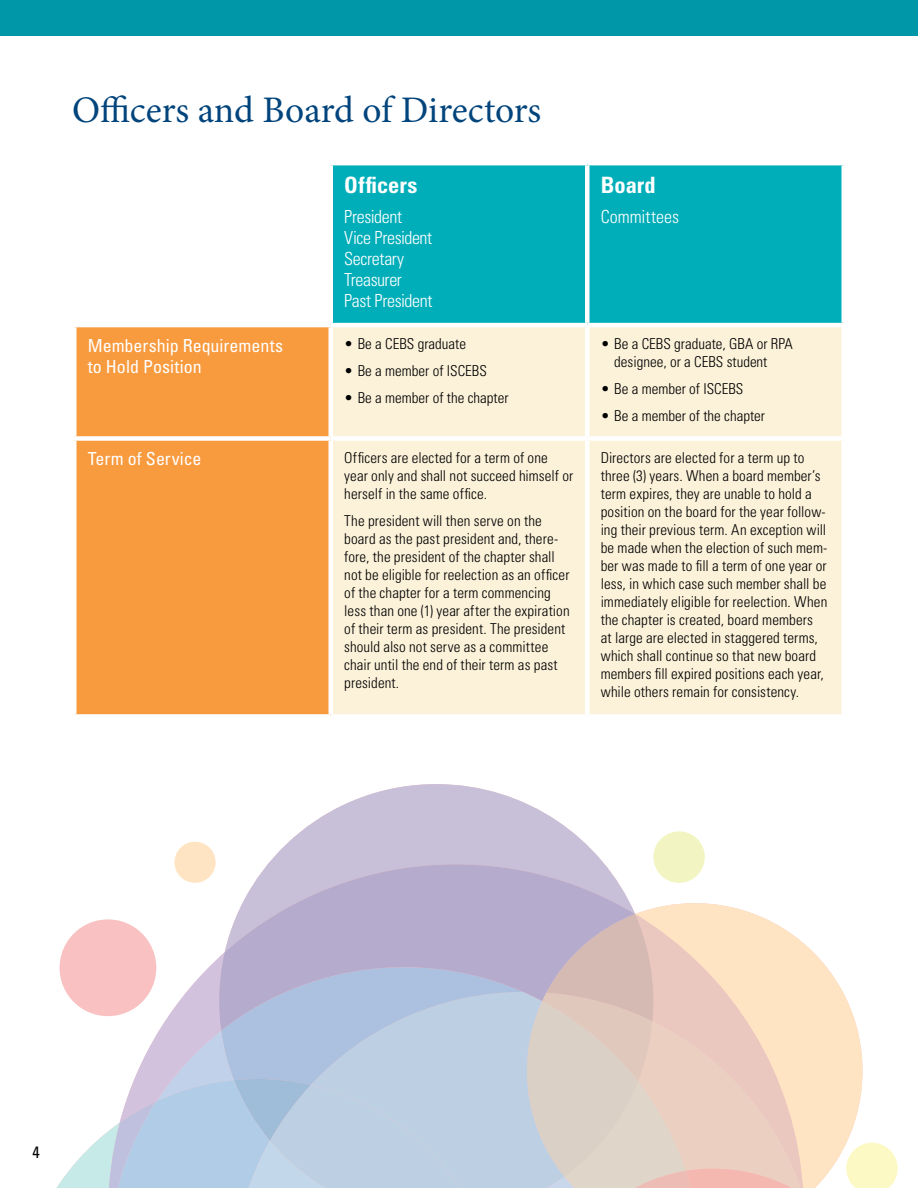
<style>
.page{position:relative;width:918px;height:1188px;background:#fff}
.page>*{position:absolute;margin:0;border:0;box-sizing:border-box;transform-origin:0 0}
.t1{font:37.5px "Minion Pro";letter-spacing:-.005em;color:#00447c}
.t2{font:700 condensed 22.5px "Univers LT Std";color:#fff}
.t3{font:300 condensed 18px/21px "Univers LT Std";letter-spacing:-.02em;color:#fff}
.t4{font:condensed 18px/21px "Univers LT Std";color:#fff}
.t5{font:300 condensed 18px "Univers LT Std";color:#fff}
.t6{font:condensed 16.5px "Univers LT Std";color:#000}
.t7{font:300 condensed 15px/18px "Univers LT Std";letter-spacing:.005em;color:#000}
</style>
<div class="page">
<div style="left:0;top:0;width:918px;height:36px;background:#0098a8"></div>
<div style="left:333px;top:165px;width:509px;height:158px;background:#00aeb9"></div>
<div style="left:76px;top:327px;width:252px;height:387px;background:#f89a3e"></div>
<div style="left:333px;top:327px;width:509px;height:387px;background:#fcf2da"></div>
<div style="left:585px;top:165px;width:5px;height:158px;background:#fff"></div>
<div style="left:585px;top:327px;width:5px;height:109px;background:#fff"></div>
<div style="left:72px;top:436px;width:259px;height:5px;background:#fff"></div>
<div style="left:331px;top:436px;width:256px;height:5px;background:#fff"></div>
<div style="left:587px;top:436px;width:259px;height:5px;background:#fff"></div>
<div style="left:585px;top:441px;width:5px;height:273px;background:#fff"></div>
<svg style="left:863px;top:1143px;width:35px;height:45px;background:#fdf9cc"></svg>
<div style="left:653px;top:831px;width:52px;height:52px;background:#f2f4c1;border-radius:50%"></div>
<svg style="left:635px;top:903px;width:228px;height:285px;fill:#fee4c2"></svg>
<div style="left:174px;top:842px;width:42px;height:41px;background:#fee4c2;border-radius:50%"></div>
<svg style="left:268px;top:784px;width:337px;height:80px;fill:#c8bfd8"></svg>
<svg style="left:56px;top:914px;width:747px;height:274px;background:#d8d4d7"></svg>
<svg style="left:219px;top:864px;width:416px;height:167px;background:#bdb9d1"></svg>
<h1 class="t1" style="left:72px;top:85px;width:471px">Officers and Board of Directors</h1>
<h2 class="t2" style="left:344px;top:171px;width:75px">Officers</h2>
<p class="t3" style="left:344px;top:206px;width:90px">President<br>Vice President<br>Secretary<br>Treasurer<br>Past President</p>
<p class="t4" style="left:88px;top:334px;width:197px">Membership Requirements to Hold Position</p>
<p class="t7" style="left:344px;top:335px;width:123px">• Be a CEBS graduate</p>
<p class="t7" style="left:344px;top:362px;width:144px">• Be a member of ISCEBS</p>
<p class="t7" style="left:344px;top:389px;width:166px">• Be a member of the chapter</p>
<p class="t4" style="left:88px;top:448px;width:115px">Term of Service</p>
<p class="t7" style="left:344px;top:449px;width:231px">Officers are elected for a term of one year only and shall not succeed himself or herself in the same office.</p>
<p class="t7" style="left:344px;top:512px;width:227px">The president will then serve on the board as the past president and, there&shy;fore, the president of the chapter shall not be eligible for reelection as an officer of the chapter for a term commencing less than one (1) year after the expiration of their term as president. The president should also not serve as a committee chair until the end of their term as past president.</p>
<h2 class="t2" style="left:601px;top:171px;width:57px">Board</h2>
<p class="t5" style="left:601px;top:206px;width:80px">Committees</p>
<p class="t7" style="left:614px;top:335px;width:180px;text-indent:-14px">• Be a CEBS graduate, GBA or RPA designee, or a CEBS student</p>
<p class="t7" style="left:601px;top:380px;width:144px">• Be a member of ISCEBS</p>
<p class="t7" style="left:601px;top:407px;width:166px">• Be a member of the chapter</p>
<p class="t7" style="left:601px;top:449px;width:228px">Directors are elected for a term up to three (3) years. When a board member’s term expires, they are unable to hold a position on the board for the year follow&shy;ing their previous term. An exception will be made when the election of such mem&shy;ber was made to fill a term of one year or less, in which case such member shall be immediately eligible for reelection. When the chapter is created, board members at large are elected in staggered terms, which shall continue so that new board members fill expired positions each year, while others remain for consistency.</p>
<p class="t6" style="left:32px;top:1141px;width:9px">4</p>
</div>
